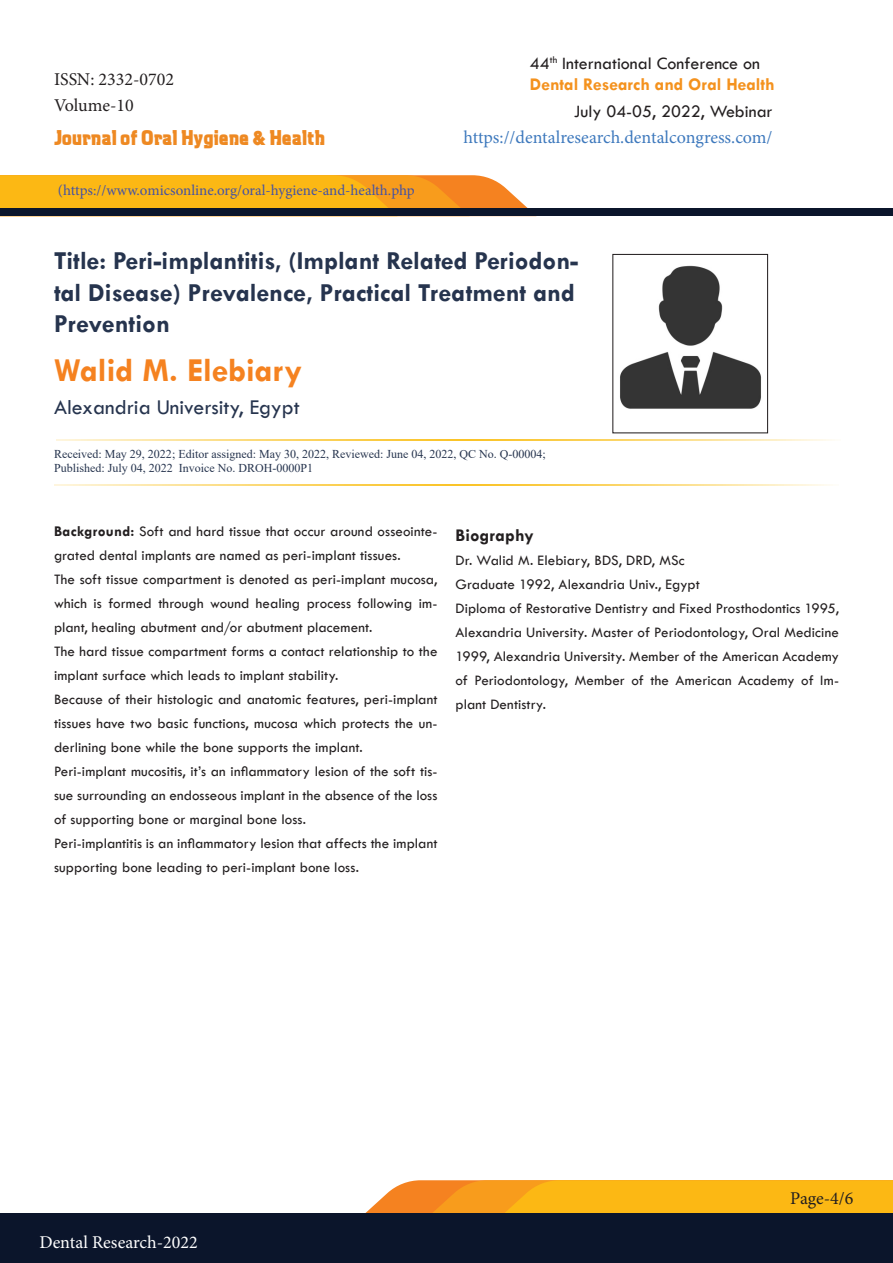
<style>
.page{position:relative;width:893px;height:1263px;background:#fff}
.page>*{position:absolute;margin:0;border:0;box-sizing:border-box;transform-origin:0 0}
.t1{font:700 33.75px "Tw Cen";color:#f58220}
.t2{font:700 26.1px/31.3px "Tw Cen";color:#26344e}
.t3{font:21.75px "Tw Cen";color:#26344e}
.t4{font:800 21.3px "Aquatic";color:#ee8922}
.t5{font:18px/21.6px "Tw Cen";color:#231f20}
.t6{font:18px "Minion Pro";color:#3e79bd}
.t7{font:18px "Minion Pro";color:#231f20}
.t8{font:18px "Minion Pro";color:#fff}
.t9{font:700 18px "Tw Cen";letter-spacing:.01em;color:#231f20}
.t10{font:15px/24px "Tw Cen";letter-spacing:.005em;color:#231f20}
.t11{font:15px "Minion Pro";color:#4552a3}
.t12{font:12px/14.4px "Times New Roman";color:#26344e}
.s1{font-weight:700;color:#f4921e}
.s2{font-weight:700}
</style>
<div class="page">
<svg style="left:0;top:175px;width:528px;height:33px;background:#faaf1f"></svg>
<div style="left:0;top:208px;width:893px;height:8px;background:#0b152b"></div>
<svg style="left:365px;top:1180px;width:528px;height:33px;background:#fab020"></svg>
<div style="left:0;top:1213px;width:893px;height:50px;background:#0b152b"></div>
<img style="left:620px;top:265px;width:141px;height:144px">
<div style="left:612px;top:254px;width:156px;height:179px;border:1px solid #231f20"></div>
<hr style="left:54px;top:484px;width:785px;height:1px;background:#fac428">
<hr style="left:56px;top:439px;width:785px;height:2px;background:#fac428">
<p class="t7" style="left:54px;top:67px;width:122px">ISSN: 2332-0702</p>
<p class="t7" style="left:54px;top:93px;width:81px">Volume-10</p>
<h3 class="t4" style="left:54px;top:124px;width:272px">Journal of Oral Hygiene &amp; Health</h3>
<p class="t11" style="left:58px;top:180px;width:358px">(https://www.omicsonline.org/oral-hygiene-and-health.php</p>
<p class="t5" style="left:530px;top:52px;width:246px">44<sup>th</sup> International Conference on<br><span class="s1">Dental Research and Oral Health</span></p>
<p class="t5" style="left:574px;top:100px;width:200px">July 04-05, 2022, Webinar</p>
<p class="t6" style="left:464px;top:125px;width:310px">https://dentalresearch.dentalcongress.com/</p>
<h2 class="t2" style="left:54px;top:245px;width:526px">Title: Peri-implantitis, (Implant Related Periodon&shy;tal Disease) Prevalence, Practical Treatment and<br>Prevention</h2>
<h1 class="t1" style="left:54px;top:350px;width:249px">Walid M. Elebiary</h1>
<h3 class="t3" style="left:54px;top:394px;width:247px">Alexandria University, Egypt</h3>
<p class="t12" style="left:54px;top:446px;width:493px">Received: May 29, 2022; Editor assigned: May 30, 2022, Reviewed: June 04, 2022, QC No. Q-00004;<br>Published: July 04, 2022 Invoice No. DROH-0000P1</p>
<p class="t10" style="left:54px;top:519px;width:385px"><span class="s2">Background:</span> Soft and hard tissue that occur around osseointe&shy;grated dental implants are named as peri-implant tissues.<br>The soft tissue compartment is denoted as peri-implant mucosa, which is formed through wound healing process following im&shy;plant, healing abutment and/or abutment placement.<br>The hard tissue compartment forms a contact relationship to the implant surface which leads to implant stability.<br>Because of their histologic and anatomic features, peri-implant tissues have two basic functions, mucosa which protects the un&shy;derlining bone while the bone supports the implant.<br>Peri-implant mucositis, it’s an inflammatory lesion of the soft tis&shy;sue surrounding an endosseous implant in the absence of the loss of supporting bone or marginal bone loss.<br>Peri-implantitis is an inflammatory lesion that affects the implant supporting bone leading to peri-implant bone loss.</p>
<p class="t9" style="left:455px;top:525px;width:80px">Biography</p>
<p class="t10" style="left:455px;top:548px;width:385px">Dr. Walid M. Elebiary, BDS, DRD, MSc<br>Graduate 1992, Alexandria Univ., Egypt<br>Diploma of Restorative Dentistry and Fixed Prosthodontics 1995, Alexandria University. Master of Periodontology, Oral Medicine 1999, Alexandria University. Member of the American Academy of Periodontology, Member of the American Academy of Im&shy;plant Dentistry.</p>
<p class="t8" style="left:39px;top:1230px;width:160px">Dental Research-2022</p>
<p class="t7" style="left:790px;top:1186px;width:65px">Page-4/6</p>
</div>
